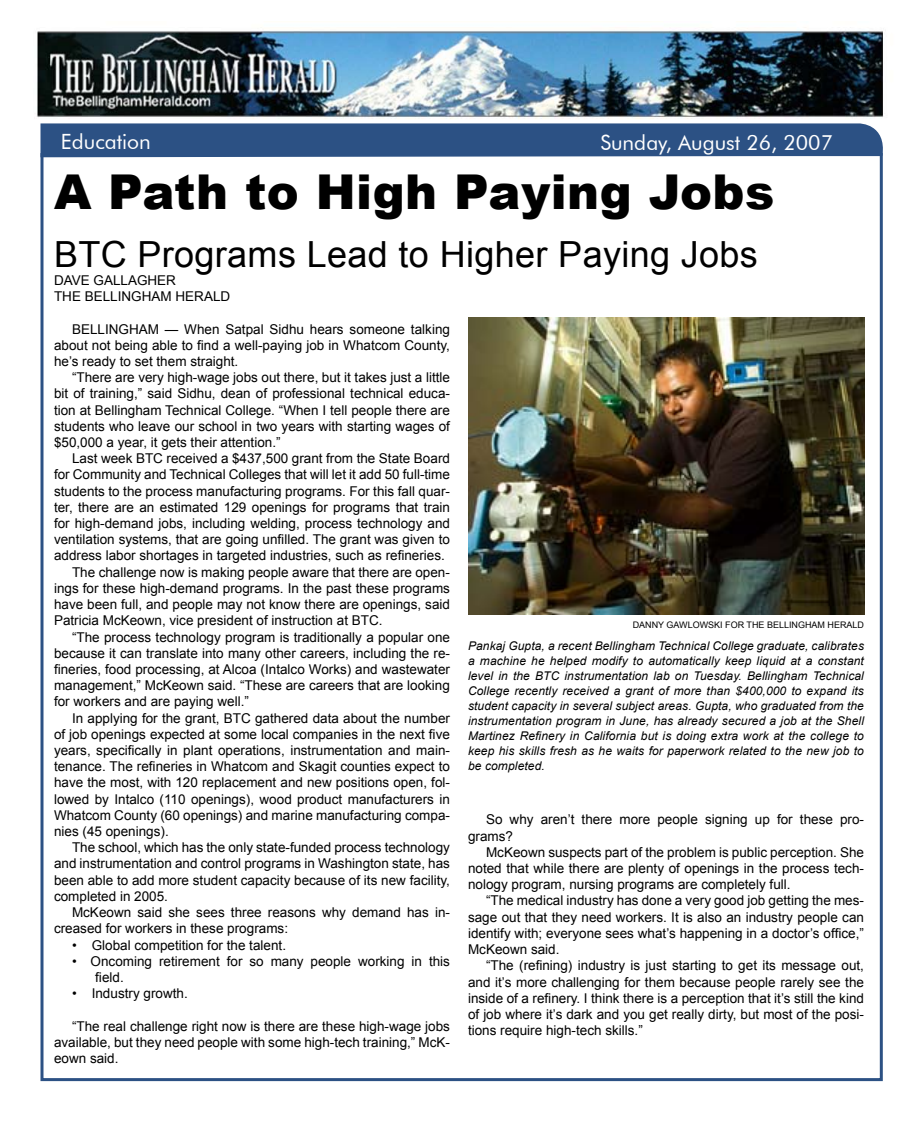
<style>
.page{position:relative;width:916px;height:1123px;background:#fff}
.page>*{position:absolute;margin:0;border:0;box-sizing:border-box;transform-origin:0 0}
.t1{font:900 48px "Arial";letter-spacing:.01em;color:#000}
.t2{font:36px "Arial";letter-spacing:.01em;color:#000}
.t3{font:21px "Futura BT";color:#fff}
.t4{font:13.5px/16.2px "Arial";color:#000;text-align:justify}
.t5{font:italic 12px/15px "Arial";letter-spacing:.01em;color:#000;text-align:justify}
.t6{font:9px "Arial";color:#000}
</style>
<div class="page">
<img style="left:37px;top:27px;width:846px;height:98px">
<div style="left:41px;top:123px;width:842px;height:34px;background:#2c5184"></div>
<img style="left:468px;top:317px;width:396px;height:297px">
<h3 class="t3" style="left:61px;top:129px;width:91px">Education</h3>
<h3 class="t3" style="left:600px;top:130px;width:234px">Sunday, August 26, 2007</h3>
<h1 class="t1" style="left:54px;top:157px;width:722px">A Path to High Paying Jobs</h1>
<h2 class="t2" style="left:54px;top:230px;width:705px">BTC Programs Lead to Higher Paying Jobs</h2>
<p class="t4" style="left:54px;top:272px;width:178px">DAVE GALLAGHER<br>THE BELLINGHAM HERALD</p>
<p class="t4" style="left:54px;top:321px;width:397px;text-indent:18px">BELLINGHAM — When Satpal Sidhu hears someone talking about not being able to find a well-paying job in Whatcom County, he’s ready to set them straight.</p>
<p class="t4" style="left:54px;top:369px;width:397px;text-indent:18px">“There are very high-wage jobs out there, but it takes just a little bit of training,” said Sidhu, dean of professional technical educa&shy;tion at Bellingham Technical College. “When I tell people there are students who leave our school in two years with starting wages of $50,000 a year, it gets their attention.”</p>
<p class="t4" style="left:72px;top:450px;width:379px">Last week BTC received a $437,500 grant from the State Board</p>
<p class="t4" style="left:54px;top:466px;width:397px">for Community and Technical Colleges that will let it add 50 full-time</p>
<p class="t4" style="left:54px;top:483px;width:397px">students to the process manufacturing programs. For this fall quar-</p>
<p class="t4" style="left:54px;top:499px;width:397px">ter, there are an estimated 129 openings for programs that train</p>
<p class="t4" style="left:54px;top:515px;width:397px">for high-demand jobs, including welding, process technology and</p>
<p class="t4" style="left:54px;top:531px;width:397px">ventilation systems, that are going unfilled. The grant was given to</p>
<p class="t4" style="left:54px;top:547px;width:392px">address labor shortages in targeted industries, such as refineries.</p>
<p class="t4" style="left:72px;top:564px;width:379px">The challenge now is making people aware that there are open-</p>
<p class="t4" style="left:54px;top:580px;width:397px">ings for these high-demand programs. In the past these programs</p>
<p class="t4" style="left:54px;top:596px;width:397px">have been full, and people may not know there are openings, said</p>
<p class="t4" style="left:54px;top:612px;width:330px">Patricia McKeown, vice president of instruction at BTC.</p>
<p class="t4" style="left:72px;top:628px;width:379px">“The process technology program is traditionally a popular one</p>
<p class="t4" style="left:54px;top:645px;width:398px">because it can translate into many other careers, including the re-</p>
<p class="t4" style="left:54px;top:661px;width:398px">fineries, food processing, at Alcoa (Intalco Works) and wastewater</p>
<p class="t4" style="left:54px;top:677px;width:397px">management,” McKeown said. “These are careers that are looking</p>
<p class="t4" style="left:54px;top:693px;width:197px">for workers and are paying well.”</p>
<p class="t4" style="left:72px;top:709px;width:379px">In applying for the grant, BTC gathered data about the number</p>
<p class="t4" style="left:54px;top:726px;width:397px">of job openings expected at some local companies in the next five</p>
<p class="t4" style="left:54px;top:742px;width:398px">years, specifically in plant operations, instrumentation and main-</p>
<p class="t4" style="left:54px;top:758px;width:397px">tenance. The refineries in Whatcom and Skagit counties expect to</p>
<p class="t4" style="left:54px;top:774px;width:397px">have the most, with 120 replacement and new positions open, fol-</p>
<p class="t4" style="left:54px;top:790px;width:397px">lowed by Intalco (110 openings), wood product manufacturers in</p>
<p class="t4" style="left:54px;top:807px;width:397px">Whatcom County (60 openings) and marine manufacturing compa-</p>
<p class="t4" style="left:54px;top:823px;width:116px">nies (45 openings).</p>
<p class="t4" style="left:72px;top:839px;width:379px">The school, which has the only state-funded process technology</p>
<p class="t4" style="left:54px;top:855px;width:397px">and instrumentation and control programs in Washington state, has</p>
<p class="t4" style="left:54px;top:871px;width:397px">been able to add more student capacity because of its new facility,</p>
<p class="t4" style="left:54px;top:888px;width:116px">completed in 2005.</p>
<p class="t4" style="left:72px;top:904px;width:380px">McKeown said she sees three reasons why demand has in-</p>
<p class="t4" style="left:54px;top:920px;width:236px">creased for workers in these programs:</p>
<p class="t4" style="left:72px;top:936px;width:216px">• Global competition for the talent.</p>
<p class="t4" style="left:95px;top:952px;width:356px;text-indent:-23px">• Oncoming retirement for so many people working in this field.</p>
<p class="t4" style="left:72px;top:985px;width:117px">• Industry growth.</p>
<p class="t4" style="left:54px;top:1017px;width:398px;text-indent:18px">“The real challenge right now is there are these high-wage jobs available, but they need people with some high-tech training,” McK&shy;eown said.</p>
<p class="t6" style="left:633px;top:619px;width:233px">DANNY GAWLOWSKI FOR THE BELLINGHAM HERALD</p>
<p class="t5" style="left:468px;top:638px;width:397px">Pankaj Gupta, a recent Bellingham Technical College graduate, calibrates a machine he helped modify to automatically keep liquid at a constant level in the BTC instrumentation lab on Tuesday. Bellingham Technical College recently received a grant of more than $400,000 to expand its student capacity in several subject areas. Gupta, who graduated from the instrumentation program in June, has already secured a job at the Shell Martinez Refinery in California but is doing extra work at the college to keep his skills fresh as he waits for paperwork related to the new job to be completed.</p>
<p class="t4" style="left:468px;top:811px;width:397px;text-indent:18px">So why aren’t there more people signing up for these pro&shy;grams?</p>
<p class="t4" style="left:468px;top:844px;width:397px;text-indent:18px">McKeown suspects part of the problem is public perception. She noted that while there are plenty of openings in the process tech&shy;nology program, nursing programs are completely full.</p>
<p class="t4" style="left:468px;top:892px;width:397px;text-indent:18px">“The medical industry has done a very good job getting the mes&shy;sage out that they need workers. It is also an industry people can identify with; everyone sees what’s happening in a doctor’s office,” McKeown said.</p>
<p class="t4" style="left:468px;top:957px;width:398px;text-indent:18px">“The (refining) industry is just starting to get its message out, and it’s more challenging for them because people rarely see the inside of a refinery. I think there is a perception that it’s still the kind of job where it’s dark and you get really dirty, but most of the posi&shy;tions require high-tech skills.”</p>
</div>
